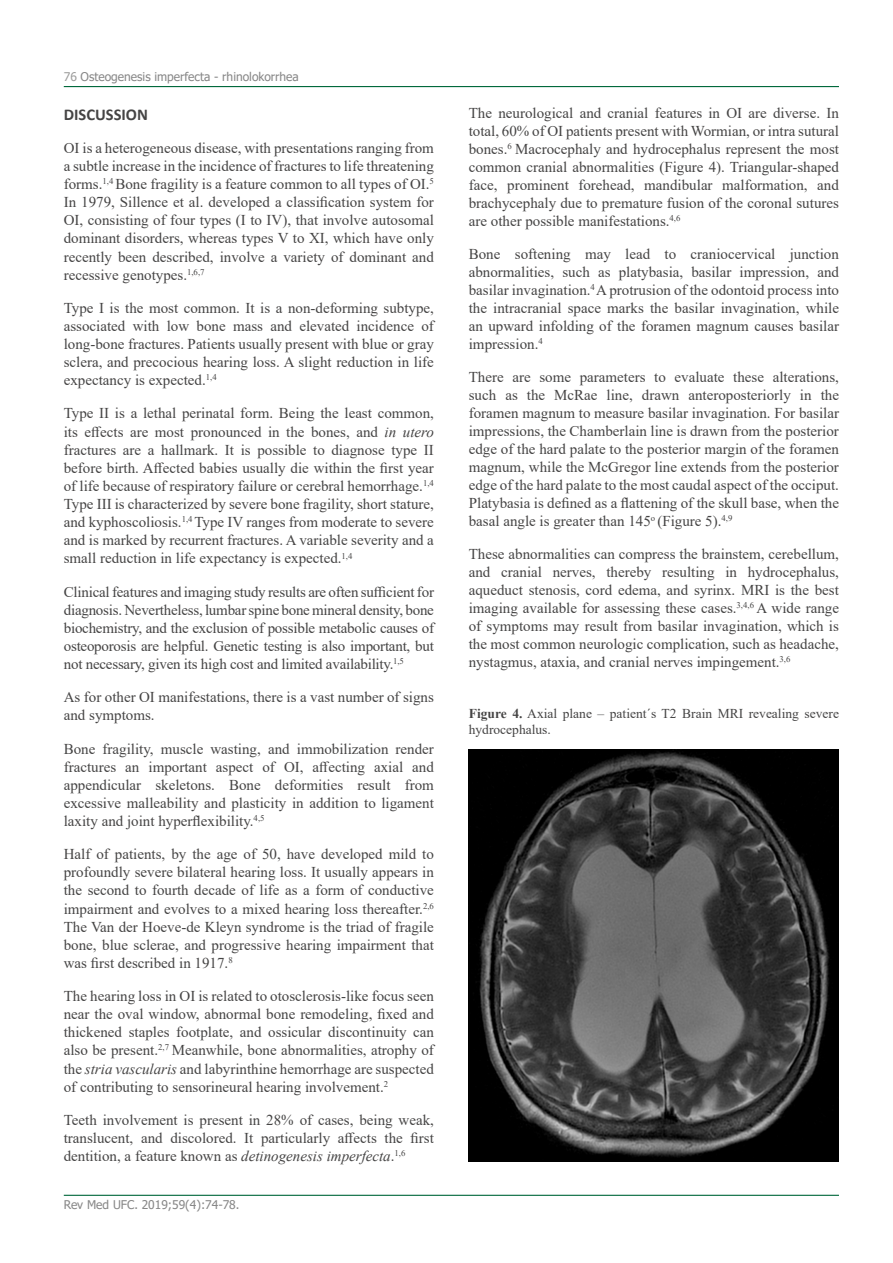
<style>
.page{position:relative;width:893px;height:1263px;background:#fff}
.page>*{position:absolute;margin:0;border:0;box-sizing:border-box;transform-origin:0 0}
.t1{font:700 16.5px "Calibri";color:#454444}
.t2{font:15px/18.1px "Times New Roman";color:#454444;text-align:justify}
.t3{font:13.5px/16.2px "Times New Roman";color:#454444}
.t4{font:12px "Tahoma";color:#878787}
.s1{color:#9d9d9c}
.s2{font-style:italic}
.s3{font-weight:700}
</style>
<div class="page">
<hr style="left:64px;top:86px;width:775px;height:1px;background:#00683b">
<hr style="left:64px;top:1195px;width:775px;height:1px;background:#00683b">
<img style="left:469px;top:749px;width:370px;height:412px">
<p class="t4" style="left:64px;top:69px;width:237px"><span class="s1">76</span> Osteogenesis imperfecta - rhinolokorrhea</p>
<p class="t1" style="left:64px;top:103px;width:86px">DISCUSSION</p>
<p class="t2" style="left:64px;top:138px;width:372px">OI is a heterogeneous disease, with presentations ranging from a subtle increase in the incidence of fractures to life threatening forms.<sup>1,4</sup> Bone fragility is a feature common to all types of OI.<sup>5<br></sup>In 1979, Sillence et al. developed a classification system for OI, consisting of four types (I to IV), that involve autosomal dominant disorders, whereas types V to XI, which have only recently been described, involve a variety of dominant and recessive genotypes.<sup>1,6,7</sup></p>
<p class="t2" style="left:64px;top:298px;width:372px">Type I is the most common. It is a non-deforming subtype, associated with low bone mass and elevated incidence of long-bone fractures. Patients usually present with blue or gray sclera, and precocious hearing loss. A slight reduction in life expectancy is expected.<sup>1,4</sup></p>
<p class="t2" style="left:64px;top:404px;width:372px">Type II is a lethal perinatal form. Being the least common, its effects are most pronounced in the bones, and <span class="s2">in utero </span>fractures are a hallmark. It is possible to diagnose type II before birth. Affected babies usually die within the first year of life because of respiratory failure or cerebral hemorrhage.<sup>1,4<br></sup>Type III is characterized by severe bone fragility, short stature, and kyphoscoliosis.<sup>1,4</sup> Type IV ranges from moderate to severe and is marked by recurrent fractures. A variable severity and a small reduction in life expectancy is expected.<sup>1,4</sup></p>
<p class="t2" style="left:64px;top:582px;width:372px">Clinical features and imaging study results are often sufficient for diagnosis. Nevertheless, lumbar spine bone mineral density, bone biochemistry, and the exclusion of possible metabolic causes of osteoporosis are helpful. Genetic testing is also important, but not necessary, given its high cost and limited availability.<sup>1,5</sup></p>
<p class="t2" style="left:64px;top:688px;width:372px">As for other OI manifestations, there is a vast number of signs and symptoms.</p>
<p class="t2" style="left:64px;top:739px;width:372px">Bone fragility, muscle wasting, and immobilization render fractures an important aspect of OI, affecting axial and appendicular skeletons. Bone deformities result from excessive malleability and plasticity in addition to ligament laxity and joint hyperflexibility.<sup>4,5</sup></p>
<p class="t2" style="left:64px;top:844px;width:372px">Half of patients, by the age of 50, have developed mild to profoundly severe bilateral hearing loss. It usually appears in the second to fourth decade of life as a form of conductive impairment and evolves to a mixed hearing loss thereafter.<sup>2,6<br></sup>The Van der Hoeve-de Kleyn syndrome is the triad of fragile bone, blue sclerae, and progressive hearing impairment that was first described in 1917.<sup>8</sup></p>
<p class="t2" style="left:64px;top:986px;width:372px">The hearing loss in OI is related to otosclerosis-like focus seen near the oval window, abnormal bone remodeling, fixed and thickened staples footplate, and ossicular discontinuity can also be present.<sup>2,7</sup> Meanwhile, bone abnormalities, atrophy of the <span class="s2">stria vascularis</span> and labyrinthine hemorrhage are suspected of contributing to sensorineural hearing involvement.<sup>2</sup></p>
<p class="t2" style="left:64px;top:1110px;width:372px">Teeth involvement is present in 28% of cases, being weak, translucent, and discolored. It particularly affects the first dentition, a feature known as <span class="s2">detinogenesis imperfecta</span>.<sup>1,6</sup></p>
<p class="t4" style="left:64px;top:1197px;width:177px">Rev Med UFC. 2019;59(4):74-78.</p>
<p class="t2" style="left:469px;top:103px;width:372px">The neurological and cranial features in OI are diverse. In total, 60% of OI patients present with Wormian, or intra sutural bones.<sup>6</sup> Macrocephaly and hydrocephalus represent the most common cranial abnormalities (Figure 4). Triangular‑shaped face, prominent forehead, mandibular malformation, and brachycephaly due to premature fusion of the coronal sutures are other possible manifestations.<sup>4,6</sup></p>
<p class="t2" style="left:469px;top:244px;width:372px">Bone softening may lead to craniocervical junction abnormalities, such as platybasia, basilar impression, and basilar invagination.<sup>4</sup> A protrusion of the odontoid process into the intracranial space marks the basilar invagination, while an upward infolding of the foramen magnum causes basilar impression.<sup>4</sup></p>
<p class="t2" style="left:469px;top:367px;width:372px">There are some parameters to evaluate these alterations, such as the McRae line, drawn anteroposteriorly in the foramen magnum to measure basilar invagination. For basilar impressions, the Chamberlain line is drawn from the posterior edge of the hard palate to the posterior margin of the foramen magnum, while the McGregor line extends from the posterior edge of the hard palate to the most caudal aspect of the occiput.<br>Platybasia is defined as a flattening of the skull base, when the basal angle is greater than 145<sup>o</sup> (Figure 5).<sup>4,9</sup></p>
<p class="t2" style="left:469px;top:544px;width:372px">These abnormalities can compress the brainstem, cerebellum, and cranial nerves, thereby resulting in hydrocephalus, aqueduct stenosis, cord edema, and syrinx. MRI is the best imaging available for assessing these cases.<sup>3,4,6</sup> A wide range of symptoms may result from basilar invagination, which is the most common neurologic complication, such as headache, nystagmus, ataxia, and cranial nerves impingement.<sup>3,6</sup></p>
<p class="t3" style="left:469px;top:705px;width:372px"><span class="s3">Figure 4.</span> Axial plane – patient´s T2 Brain MRI revealing severe hydrocephalus.</p>
</div>
